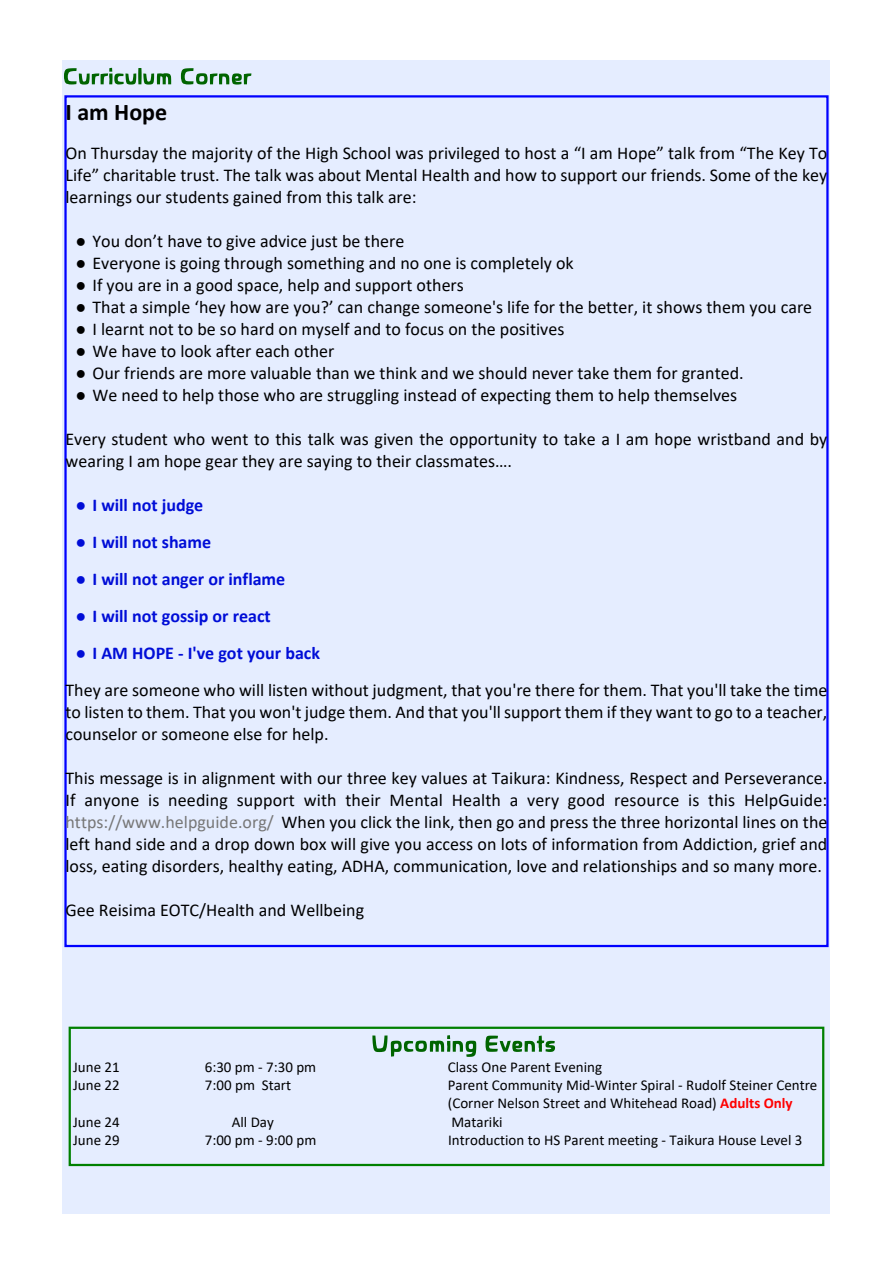
<style>
.page{position:relative;width:893px;height:1263px;background:#fff}
.page>*{position:absolute;margin:0;border:0;box-sizing:border-box;transform-origin:0 0}
.t1{font:700 24px "Calibri";color:#000}
.t2{font:18px/22px "Calibri";color:#000}
.t3{font:700 18px "Calibri";color:#000dd7}
.t4{font:15px/18.3px "Calibri";color:#000}
.s1{font-family:"Times New Roman"}
.s2{font-family:"Times New Roman";font-weight:700;color:#000dd7}
.s3{font-weight:700;color:#000dd7}
.s4{color:#777}
.s5{font-weight:700;color:#f00}
</style>
<div class="page">
<div style="left:63px;top:60px;width:767px;height:1153px;background:#e5edff"></div>
<svg style="left:64px;top:68px;width:107px;height:17px"></svg>
<svg style="left:181px;top:68px;width:70px;height:17px"></svg>
<div style="left:69px;top:1027px;width:755px;height:139px;border:2px solid #008000"></div>
<svg style="left:372px;top:1035px;width:104px;height:22px"></svg>
<svg style="left:486px;top:1035px;width:69px;height:17px"></svg>
<h1 class="t1" style="left:66px;top:102px;width:103px">I am Hope</h1>
<p class="t2" style="left:66px;top:143px;width:763px;text-align:justify">On Thursday the majority of the High School was privileged to host a “I am Hope” talk from “The Key To Life” charitable trust. The talk was about Mental Health and how to support our friends. Some of the key learnings our students gained from this talk are:</p>
<p class="t2" style="left:76px;top:231px;width:330px"><span class="s1">●</span> You don’t have to give advice just be there</p>
<p class="t2" style="left:76px;top:253px;width:500px"><span class="s1">●</span> Everyone is going through something and no one is completely ok</p>
<p class="t2" style="left:76px;top:275px;width:390px"><span class="s1">●</span> If you are in a good space, help and support others</p>
<p class="t2" style="left:76px;top:297px;width:738px"><span class="s1">●</span> That a simple ‘hey how are you?’ can change someone's life for the better, it shows them you care</p>
<p class="t2" style="left:76px;top:319px;width:490px"><span class="s1">●</span> I learnt not to be so hard on myself and to focus on the positives</p>
<p class="t2" style="left:76px;top:341px;width:260px"><span class="s1">●</span> We have to look after each other</p>
<p class="t2" style="left:76px;top:363px;width:669px"><span class="s1">●</span> Our friends are more valuable than we think and we should never take them for granted.</p>
<p class="t2" style="left:76px;top:385px;width:663px"><span class="s1">●</span> We need to help those who are struggling instead of expecting them to help themselves</p>
<p class="t2" style="left:66px;top:429px;width:763px">Every student who went to this talk was given the opportunity to take a I am hope wristband and by wearing I am hope gear they are saying to their classmates….</p>
<p class="t3" style="left:76px;top:497px;width:129px"><span class="s1">●</span> I will not judge</p>
<p class="t3" style="left:76px;top:534px;width:137px"><span class="s1">●</span> I will not shame</p>
<p class="t3" style="left:76px;top:571px;width:211px"><span class="s1">●</span> I will not anger or inflame</p>
<p class="t3" style="left:76px;top:608px;width:197px"><span class="s1">●</span> I will not gossip or react</p>
<p class="t2" style="left:66px;top:636px;width:763px;line-height:37px;text-indent:10px"><span class="s2">●</span> <span class="s3">I AM HOPE - I've got your back<br></span>They are someone who will listen without judgment, that you're there for them. That you'll take the time</p>
<p class="t2" style="left:66px;top:702px;width:763px">to listen to them. That you won't judge them. And that you'll support them if they want to go to a teacher, counselor or someone else for help.</p>
<p class="t2" style="left:66px;top:768px;width:763px;text-align:justify">This message is in alignment with our three key values at Taikura: Kindness, Respect and Perseverance.<br>If anyone is needing support with their Mental Health a very good resource is this HelpGuide: <span class="s4">https://www.helpguide.org/</span> When you click the link, then go and press the three horizontal lines on the left hand side and a drop down box will give you access on lots of information from Addiction, grief and loss, eating disorders, healthy eating, ADHA, communication, love and relationships and so many more.</p>
<p class="t2" style="left:66px;top:900px;width:300px">Gee Reisima EOTC/Health and Wellbeing</p>
<p class="t4" style="left:73px;top:1059px;width:48px">June 21</p>
<p class="t4" style="left:205px;top:1059px;width:113px">6:30 pm - 7:30 pm</p>
<p class="t4" style="left:448px;top:1059px;width:156px">Class One Parent Evening</p>
<p class="t4" style="left:73px;top:1077px;width:48px">June 22</p>
<p class="t4" style="left:205px;top:1077px;width:88px">7:00 pm Start</p>
<p class="t4" style="left:448px;top:1077px;width:371px">Parent Community Mid-Winter Spiral - Rudolf Steiner Centre (Corner Nelson Street and Whitehead Road) <span class="s5">Adults Only</span></p>
<p class="t4" style="left:73px;top:1114px;width:48px">June 24</p>
<p class="t4" style="left:232px;top:1114px;width:44px">All Day</p>
<p class="t4" style="left:451px;top:1114px;width:53px">Matariki</p>
<p class="t4" style="left:73px;top:1132px;width:48px">June 29</p>
<p class="t4" style="left:205px;top:1132px;width:113px">7:00 pm - 9:00 pm</p>
<p class="t4" style="left:448px;top:1132px;width:356px">Introduction to HS Parent meeting - Taikura House Level 3</p>
</div>
